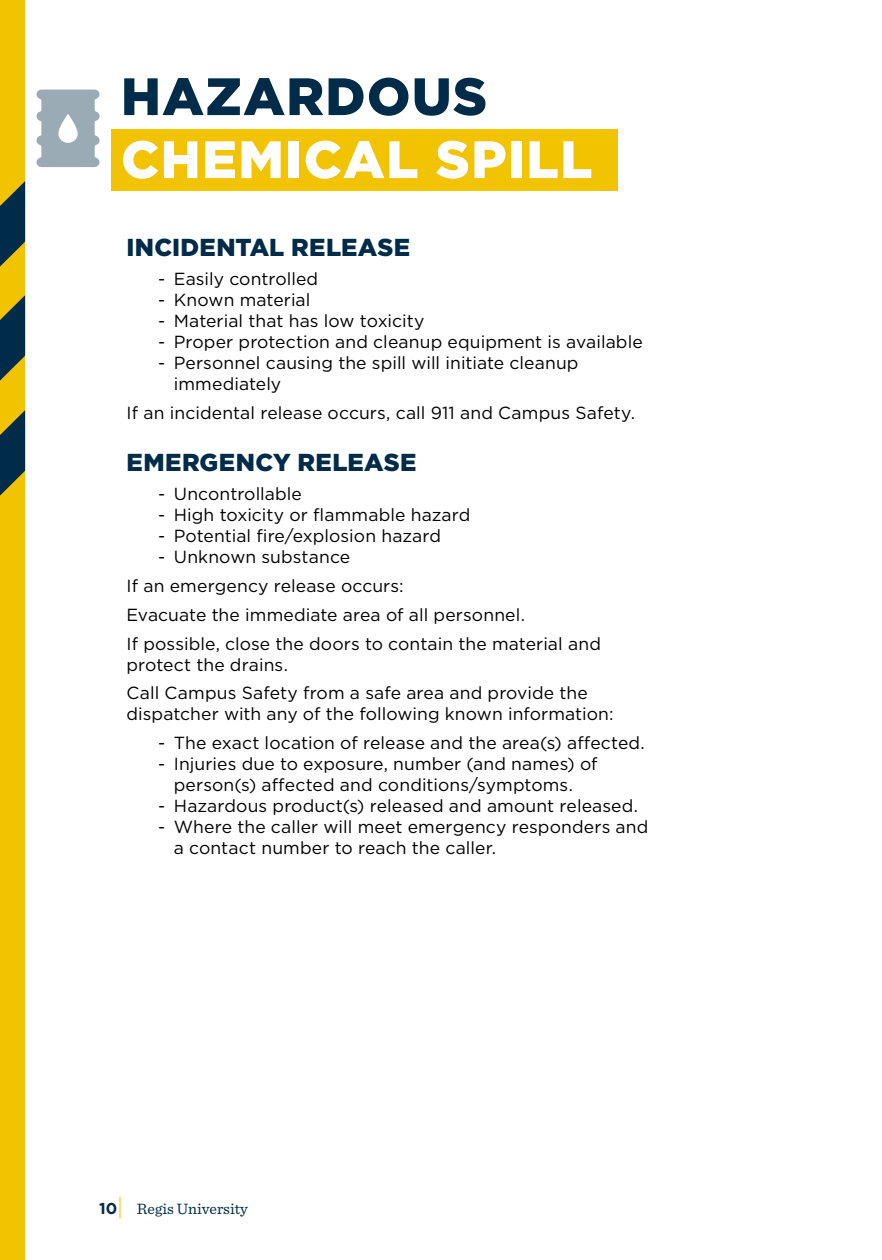
<style>
.page{position:relative;width:882px;height:1260px;background:#fff}
.page>*{position:absolute;margin:0;border:0;box-sizing:border-box;transform-origin:0 0}
.t1{font:900 52.5px "Gotham";letter-spacing:.025em;color:#fff}
.t2{font:900 52.5px "Gotham";letter-spacing:.025em;color:#002b49}
.t3{font:900 24.5px "Gotham";letter-spacing:.01em;color:#002b49}
.t4{font:17.5px/28.9px "Gotham";letter-spacing:.005em;color:#000}
.t5{font:15.75px "Sentinel";color:#002b49}
.s1{font-family:"Gotham";font-weight:700}
</style>
<div class="page">
<div style="left:0;top:0;width:25px;height:1260px;background:#f1c300"></div>
<svg style="left:0;top:181px;width:25px;height:315px"></svg>
<hr style="left:119px;top:1197px;width:2px;height:21px;background:#f3c300">
<div style="left:111px;top:129px;width:506px;height:61px;background:#f1c300"></div>
<svg style="left:36px;top:90px;width:64px;height:77px"></svg>
<h1 class="t2" style="left:121px;top:60px;width:368px">HAZARDOUS</h1>
<h1 class="t1" style="left:121px;top:123px;width:473px">CHEMICAL SPILL</h1>
<h2 class="t3" style="left:127px;top:230px;width:285px">INCIDENTAL RELEASE</h2>
<p class="t4" style="left:158px;top:264px;width:162px">- Easily controlled</p>
<p class="t4" style="left:158px;top:285px;width:154px">- Known material</p>
<p class="t4" style="left:158px;top:306px;width:268px">- Material that has low toxicity</p>
<p class="t4" style="left:158px;top:327px;width:486px">- Proper protection and cleanup equipment is available</p>
<p class="t4" style="left:174px;top:352px;width:406px;line-height:21px;text-indent:-16px">- Personnel causing the spill will initiate cleanup immediately</p>
<p class="t4" style="left:127px;top:398px;width:510px">If an incidental release occurs, call 911 and Campus Safety.</p>
<h2 class="t3" style="left:127px;top:446px;width:291px">EMERGENCY RELEASE</h2>
<p class="t4" style="left:158px;top:479px;width:145px">- Uncontrollable</p>
<p class="t4" style="left:158px;top:500px;width:314px">- High toxicity or flammable hazard</p>
<p class="t4" style="left:158px;top:521px;width:285px">- Potential fire/explosion hazard</p>
<p class="t4" style="left:127px;top:542px;width:476px;text-indent:32px">- Unknown substance<br>If an emergency release occurs:<br>Evacuate the immediate area of all personnel.<br>If possible, close the doors to contain the material and</p>
<p class="t4" style="left:127px;top:650px;width:463px">protect the drains.<br>Call Campus Safety from a safe area and provide the</p>
<p class="t4" style="left:127px;top:699px;width:489px">dispatcher with any of the following known information:</p>
<p class="t4" style="left:158px;top:728px;width:488px">- The exact location of release and the area(s) affected.</p>
<p class="t4" style="left:158px;top:753px;width:441px;line-height:21px;text-align:center">- Injuries due to exposure, number (and names) of person(s) affected and conditions/symptoms.</p>
<p class="t4" style="left:158px;top:791px;width:481px">- Hazardous product(s) released and amount released.</p>
<p class="t4" style="left:174px;top:816px;width:476px;line-height:21px;text-indent:-16px">- Where the caller will meet emergency responders and a contact number to reach the caller.</p>
<p class="t5" style="left:99px;top:1197px;width:150px"><span class="s1">10</span> Regis University</p>
</div>
